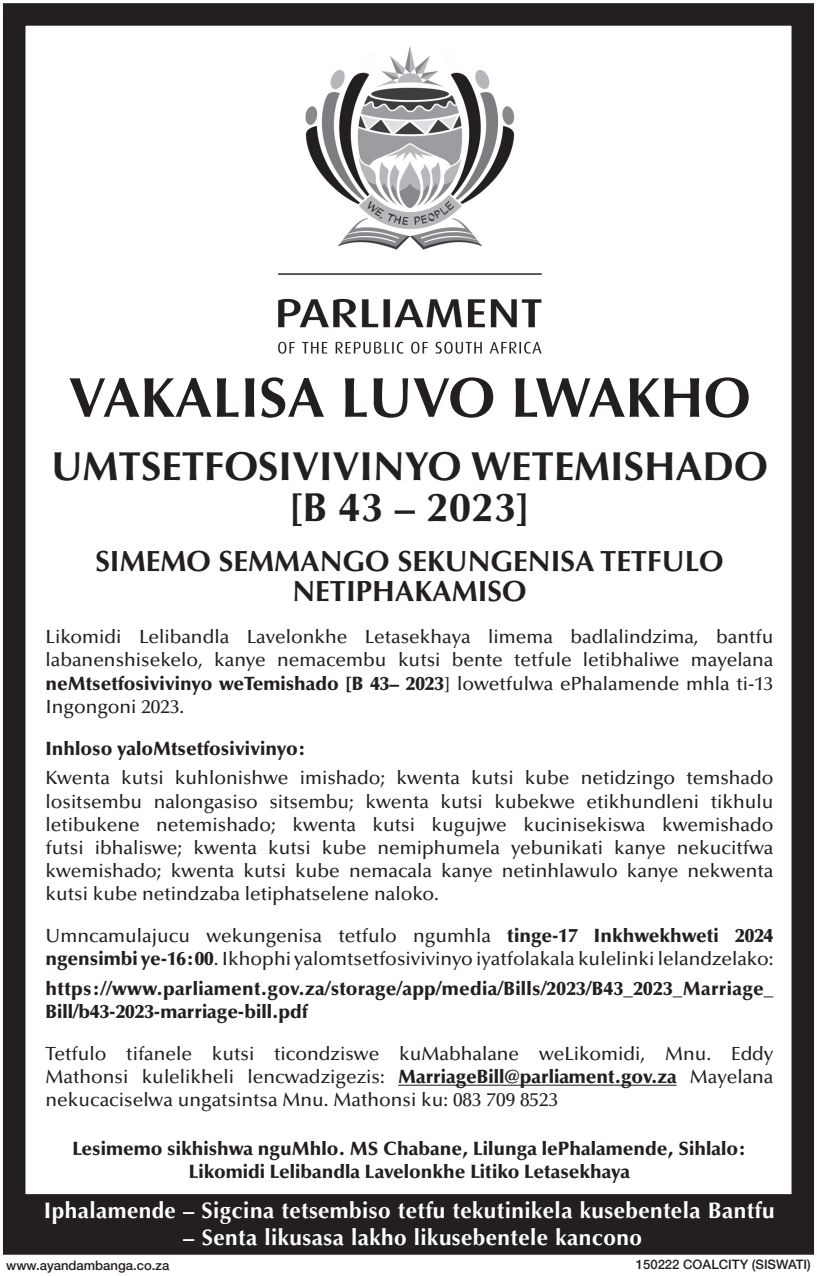
<style>
.page{position:relative;width:817px;height:1276px;background:#fff}
.page>*{position:absolute;margin:0;border:0;box-sizing:border-box;transform-origin:0 0}
.t1{font:700 56.25px "Optima LT Std";color:#231f20}
.t2{font:700 40.5px/41.2px "Optima LT Std";color:#231f20;text-align:center}
.t3{font:700 29.25px/29.9px "Optima LT Std";color:#231f20;text-align:center}
.t4{font:700 22.5px "Optima LT Std";letter-spacing:.02em;color:#fff}
.t5{font:500 19.12px/23.2px "Optima LT Std";color:#231f20;text-align:justify}
.t6{font:900 19.12px/23.2px "Optima LT Std";color:#231f20}
.t7{font:500 13.05px "Helvetica Neue LT Std";color:#231f20}
.s1{font-weight:900}
</style>
<div class="page">
<div style="left:3px;top:3px;width:810px;height:1251px;border:22px solid #231f20"></div>
<div style="left:9px;top:1194px;width:799px;height:55px;border:22px solid #231f20"></div>
<div style="left:19px;top:1201px;width:779px;height:43px;background:#231f20"></div>
<hr style="left:398px;top:1084px;width:278px;height:1px;background:#231f20">
<img style="left:278px;top:46px;width:264px;height:308px">
<h1 class="t1" style="left:68px;top:365px;width:683px">VAKALISA LUVO LWAKHO</h1>
<h2 class="t2" style="left:51px;top:446px;width:718px">UMTSETFOSIVIVINYO WETEMISHADO [B 43 – 2023]</h2>
<h3 class="t3" style="left:95px;top:547px;width:629px">SIMEMO SEMMANGO SEKUNGENISA TETFULO<br>NETIPHAKAMISO</h3>
<p class="t5" style="left:45px;top:626px;width:729px">Likomidi Lelibandla Lavelonkhe Letasekhaya limema badlalindzima, bantfu labanenshisekelo, kanye nemacembu kutsi bente tetfule letibhaliwe mayelana <span class="s1">neMtsetfosivivinyo weTemishado [B 43– 2023</span>] lowetfulwa ePhalamende mhla ti-13<br>Ingongoni 2023.</p>
<p class="t6" style="left:45px;top:737px;width:262px">Inhloso yaloMtsetfosivivinyo:</p>
<p class="t5" style="left:45px;top:767px;width:729px">Kwenta kutsi kuhlonishwe imishado; kwenta kutsi kube netidzingo temshado lositsembu nalongasiso sitsembu; kwenta kutsi kubekwe etikhundleni tikhulu letibukene netemishado; kwenta kutsi kugujwe kucinisekiswa kwemishado futsi ibhaliswe; kwenta kutsi kube nemiphumela yebunikati kanye nekucitfwa kwemishado; kwenta kutsi kube nemacala kanye netinhlawulo kanye nekwenta kutsi kube netindzaba letiphatselene naloko.</p>
<p class="t5" style="left:45px;top:924px;width:729px">Umncamulajucu wekungenisa tetfulo ngumhla <span class="s1">tinge-17 Inkhwekhweti 2024 ngensimbi ye-16:00</span>. Ikhophi yalomtsetfosivivinyo iyatfolakala kulelinki lelandzelako:</p>
<p class="t6" style="left:45px;top:977px;width:729px">https://www.parliament.gov.za/storage/app/media/Bills/2023/B43_2023_Marriage_<br>Bill/b43-2023-marriage-bill.pdf</p>
<p class="t5" style="left:45px;top:1042px;width:729px">Tetfulo tifanele kutsi ticondziswe kuMabhalane weLikomidi, Mnu. Eddy Mathonsi kulelikheli lencwadzigezis: <span class="s1">MarriageBill@parliament.gov.za</span> Mayelana nekucaciselwa ungatsintsa Mnu. Mathonsi ku: 083 709 8523</p>
<p class="t6" style="left:72px;top:1137px;width:675px;text-align:center">Lesimemo sikhishwa nguMhlo. MS Chabane, Lilunga lePhalamende, Sihlalo:<br>Likomidi Lelibandla Lavelonkhe Litiko Letasekhaya</p>
<p class="t4" style="left:44px;top:1197px;width:732px">Iphalamende – Sigcina tetsembiso tetfu tekutinikela kusebentela Bantfu</p>
<p class="t4" style="left:183px;top:1224px;width:460px">– Senta likusasa lakho likusebentele kancono</p>
<p class="t7" style="left:6px;top:1257px;width:165px">www.ayandambanga.co.za</p>
<p class="t7" style="left:635px;top:1256px;width:176px">150222 COALCITY (SISWATI)</p>
</div>
